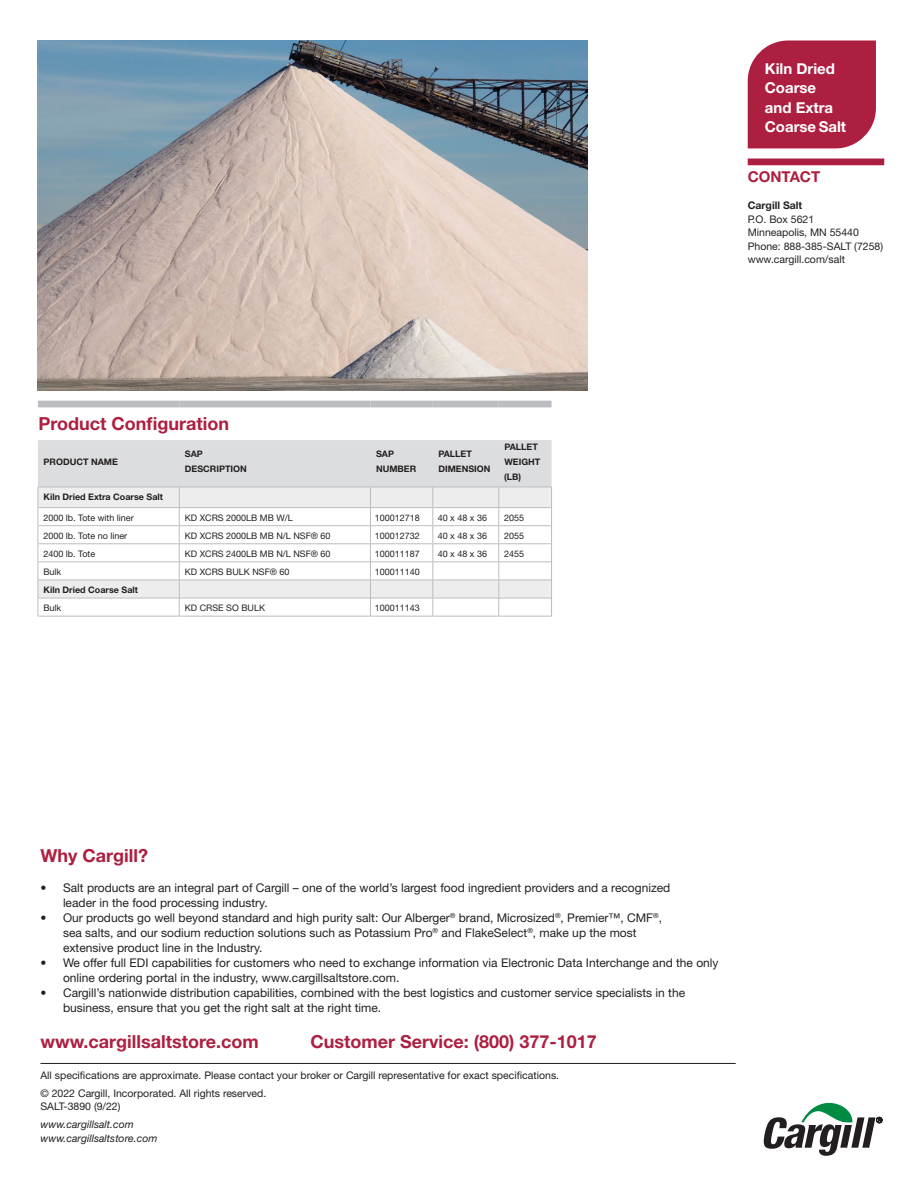
<style>
.page{position:relative;width:918px;height:1188px;background:#fff}
.page>*{position:absolute;margin:0;border:0;box-sizing:border-box;transform-origin:0 0}
.t1{font:700 18px "Helvetica Neue LT Std";color:#ad1f40}
.t2{font:700 15px/19.5px "Helvetica Neue LT Std";color:#fff}
.t3{font:700 15px "Helvetica Neue LT Std";color:#ad1f40}
.t4{font:12px/15px "Helvetica Neue LT Std";color:#231f20}
.t5{font:10.5px/13.5px "Helvetica Neue LT Std";color:#231f20}
.t6{font:italic 10.5px/13.5px "Helvetica Neue LT Std";color:#231f20}
.t7{font:700 10.5px "Helvetica Neue LT Std";color:#231f20}
.t8{font:9px "Helvetica Neue LT Std";color:#231f20}
.t9{font:700 9px/15px "Helvetica Neue LT Std";color:#231f20}
</style>
<div class="page">
<div style="left:748px;top:40px;width:128px;height:108px;background:#ad1f40"></div>
<hr style="left:40px;top:1063px;width:696px;height:1px;background:#231f20">
<div style="left:748px;top:159px;width:136px;height:6px;background:#ad1f40"></div>
<svg style="left:763px;top:1103px;width:119px;height:53px"></svg>
<hr style="left:38px;top:616px;width:141px;height:1px;background:#bcbdc0">
<hr style="left:180px;top:616px;width:190px;height:1px;background:#bcbdc0">
<hr style="left:371px;top:616px;width:61px;height:1px;background:#bcbdc0">
<hr style="left:433px;top:616px;width:65px;height:1px;background:#bcbdc0">
<hr style="left:499px;top:616px;width:52px;height:1px;background:#bcbdc0">
<svg style="left:38px;top:440px;width:514px;height:176px"></svg>
<div style="left:38px;top:401px;width:141px;height:6px;background:#bcbdc0"></div>
<div style="left:179px;top:401px;width:191px;height:6px;background:#bcbdc0"></div>
<div style="left:370px;top:401px;width:63px;height:6px;background:#bcbdc0"></div>
<div style="left:433px;top:401px;width:66px;height:6px;background:#bcbdc0"></div>
<div style="left:499px;top:401px;width:53px;height:6px;background:#bcbdc0"></div>
<img style="left:38px;top:40px;width:549px;height:350px">
<h1 class="t1" style="left:38px;top:413px;width:192px">Product Configuration</h1>
<p class="t9" style="left:44px;top:454px;width:76px">PRODUCT NAME</p>
<p class="t9" style="left:185px;top:446px;width:63px">SAP<br>DESCRIPTION</p>
<p class="t9" style="left:376px;top:446px;width:42px">SAP<br>NUMBER</p>
<p class="t9" style="left:438px;top:446px;width:54px">PALLET<br>DIMENSION</p>
<p class="t9" style="left:504px;top:439px;width:38px">PALLET<br>WEIGHT (LB)</p>
<p class="t9" style="left:44px;top:489px;width:121px">Kiln Dried Extra Coarse Salt</p>
<p class="t8" style="left:43px;top:512px;width:92px">2000 lb. Tote with liner</p>
<p class="t8" style="left:185px;top:512px;width:109px">KD XCRS 2000LB MB W/L</p>
<p class="t8" style="left:375px;top:512px;width:47px">100012718</p>
<p class="t8" style="left:438px;top:512px;width:51px">40 x 48 x 36</p>
<p class="t8" style="left:504px;top:512px;width:22px">2055</p>
<p class="t8" style="left:43px;top:530px;width:85px">2000 lb. Tote no liner</p>
<p class="t8" style="left:185px;top:530px;width:147px">KD XCRS 2000LB MB N/L NSF® 60</p>
<p class="t8" style="left:375px;top:530px;width:47px">100012732</p>
<p class="t8" style="left:438px;top:530px;width:51px">40 x 48 x 36</p>
<p class="t8" style="left:504px;top:530px;width:22px">2055</p>
<p class="t8" style="left:43px;top:548px;width:53px">2400 lb. Tote</p>
<p class="t8" style="left:185px;top:548px;width:147px">KD XCRS 2400LB MB N/L NSF® 60</p>
<p class="t8" style="left:375px;top:548px;width:47px">100011187</p>
<p class="t8" style="left:438px;top:548px;width:51px">40 x 48 x 36</p>
<p class="t8" style="left:504px;top:548px;width:22px">2455</p>
<p class="t8" style="left:43px;top:566px;width:19px">Bulk</p>
<p class="t8" style="left:185px;top:566px;width:106px">KD XCRS BULK NSF® 60</p>
<p class="t8" style="left:375px;top:566px;width:47px">100011140</p>
<p class="t9" style="left:44px;top:582px;width:96px">Kiln Dried Coarse Salt</p>
<p class="t8" style="left:43px;top:603px;width:19px">Bulk</p>
<p class="t8" style="left:185px;top:603px;width:82px">KD CRSE SO BULK</p>
<p class="t8" style="left:375px;top:603px;width:47px">100011143</p>
<p class="t2" style="left:765px;top:58px;width:83px">Kiln Dried<br>Coarse and Extra<br>Coarse Salt</p>
<p class="t3" style="left:748px;top:167px;width:74px">CONTACT</p>
<p class="t7" style="left:748px;top:199px;width:56px">Cargill Salt</p>
<p class="t5" style="left:748px;top:212px;width:137px">P.O. Box 5621<br>Minneapolis, MN 55440<br>Phone: 888-385-SALT (7258) www.cargill.com/salt</p>
<h1 class="t1" style="left:40px;top:844px;width:109px">Why Cargill?</h1>
<p class="t4" style="left:63px;top:880px;width:609px;text-indent:-22px">• Salt products are an integral part of Cargill – one of the world’s largest food ingredient providers and a recognized leader in the food processing industry.</p>
<p class="t4" style="left:63px;top:910px;width:601px;text-indent:-23px">• Our products go well beyond standard and high purity salt: Our Alberger<sup>®</sup> brand, Microsized<sup>®</sup>, Premier™, CMF<sup>®</sup>, sea salts, and our sodium reduction solutions such as Potassium Pro<sup>®</sup> and FlakeSelect<sup>®</sup>, make up the most extensive product line in the Industry.</p>
<p class="t4" style="left:63px;top:955px;width:657px;text-indent:-22px">• We offer full EDI capabilities for customers who need to exchange information via Electronic Data Interchange and the only online ordering portal in the industry, www.cargillsaltstore.com.</p>
<p class="t4" style="left:63px;top:985px;width:624px;text-indent:-22px">• Cargill’s nationwide distribution capabilities, combined with the best logistics and customer service specialists in the business, ensure that you get the right salt at the right time.</p>
<h1 class="t1" style="left:40px;top:1031px;width:220px">www.cargillsaltstore.com</h1>
<h1 class="t1" style="left:310px;top:1031px;width:288px">Customer Service: (800) 377-1017</h1>
<p class="t5" style="left:40px;top:1066px;width:520px;line-height:18px">All specifications are approximate. Please contact your broker or Cargill representative for exact specifications. © 2022 Cargill, Incorporated. All rights reserved.</p>
<p class="t5" style="left:40px;top:1100px;width:81px">SALT-3890 (9/22)</p>
<p class="t6" style="left:40px;top:1118px;width:118px">www.cargillsalt.com www.cargillsaltstore.com</p>
</div>
